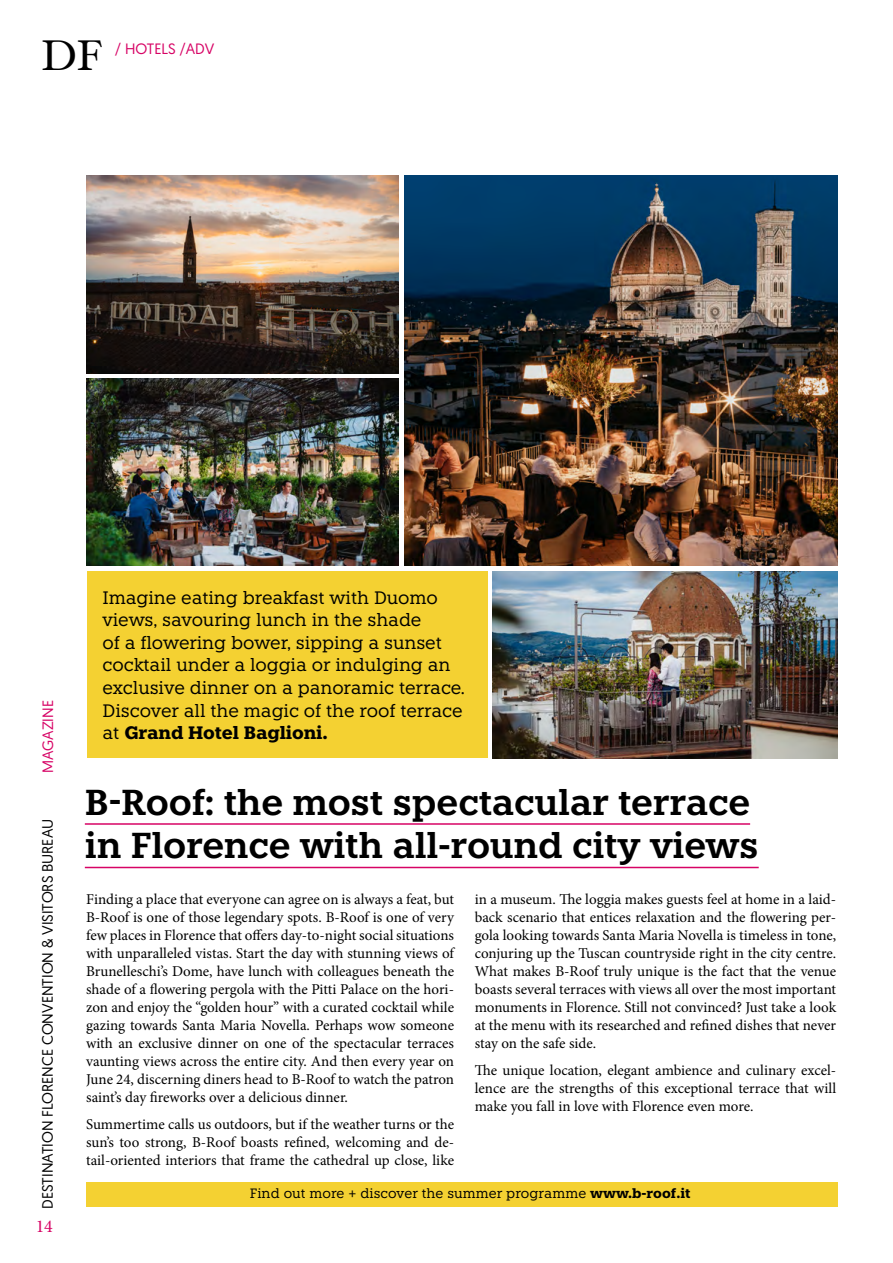
<style>
.page{position:relative;width:893px;height:1263px;background:#fff}
.page>*{position:absolute;margin:0;border:0;box-sizing:border-box;transform-origin:0 0}
.t1{font:43.05px "Hoefler Text";color:#000}
.t2{font:600 36px/43.5px "Knile";letter-spacing:-.01em;color:#000}
.t3{font:18px/22.5px "Knile";letter-spacing:-.01em;color:#000}
.t4{font:18px "Minion Pro";color:#d70365}
.t5{font:15px/18px "Minion Pro";color:#000;text-align:justify}
.t6{font:15px "Geomanist";color:#000}
.t7{font:15px "Geomanist";color:#d70365}
.t8{font:13.5px "Knile";color:#000}
.s1{font-weight:700}
</style>
<div class="page">
<hr style="left:85px;top:823px;width:665px;height:2px;background:#d70365">
<hr style="left:85px;top:867px;width:674px;height:1px;background:#d70365">
<div style="left:87px;top:1182px;width:751px;height:25px;background:#f4d132"></div>
<img style="left:404px;top:175px;width:434px;height:391px">
<img style="left:87px;top:378px;width:312px;height:188px">
<img style="left:87px;top:175px;width:312px;height:198px">
<div style="left:87px;top:572px;width:401px;height:186px;background:#f4d132"></div>
<img style="left:493px;top:572px;width:344px;height:186px">
<h1 class="t1" style="left:41px;top:30px;width:63px">DF</h1>
<p class="t7" style="left:115px;top:39px;width:101px">/ HOTELS /ADV</p>
<p class="t7" style="left:38px;top:773px;width:74px;rotate:-90deg">MAGAZINE</p>
<p class="t6" style="left:38px;top:1209px;width:391px;rotate:-90deg">DESTINATION FLORENCE CONVENTION &amp; VISITORS BUREAU</p>
<p class="t4" style="left:36px;top:1215px;width:19px">14</p>
<p class="t3" style="left:103px;top:586px;width:364px">Imagine eating breakfast with Duomo views, savouring lunch in the shade<br>of a flowering bower, sipping a sunset cocktail under a loggia or indulging an exclusive dinner on a panoramic terrace.<br>Discover all the magic of the roof terrace at <span class="s1">Grand Hotel Baglioni.</span></p>
<h2 class="t2" style="left:85px;top:781px;width:675px">B-Roof: the most spectacular terrace in Florence with all-round city views</h2>
<p class="t5" style="left:86px;top:891px;width:369px">Finding a place that everyone can agree on is always a feat, but B-Roof is one of those legendary spots. B-Roof is one of very few places in Florence that offers day-to-night social situations with unparalleled vistas. Start the day with stunning views of Brunelleschi’s Dome, have lunch with colleagues beneath the shade of a flowering pergola with the Pitti Palace on the hori&shy;zon and enjoy the “golden hour” with a curated cocktail while gazing towards Santa Maria Novella. Perhaps wow someone with an exclusive dinner on one of the spectacular terraces vaunting views across the entire city. And then every year on June 24, discerning diners head to B-Roof to watch the patron saint’s day fireworks over a delicious dinner.</p>
<p class="t5" style="left:86px;top:1115px;width:369px">Summertime calls us outdoors, but if the weather turns or the sun’s too strong, B-Roof boasts refined, welcoming and de&shy;tail-oriented interiors that frame the cathedral up close, like</p>
<p class="t8" style="left:250px;top:1185px;width:442px">Find out more + discover the summer programme <span class="s1">www.b-roof.it</span></p>
<p class="t5" style="left:475px;top:891px;width:363px">in a museum. The loggia makes guests feel at home in a laid&shy;back scenario that entices relaxation and the flowering per&shy;gola looking towards Santa Maria Novella is timeless in tone, conjuring up the Tuscan countryside right in the city centre.<br>What makes B-Roof truly unique is the fact that the venue boasts several terraces with views all over the most important monuments in Florence. Still not convinced? Just take a look at the menu with its researched and refined dishes that never stay on the safe side.</p>
<p class="t5" style="left:475px;top:1061px;width:363px">The unique location, elegant ambience and culinary excel&shy;lence are the strengths of this exceptional terrace that will make you fall in love with Florence even more.</p>
</div>
